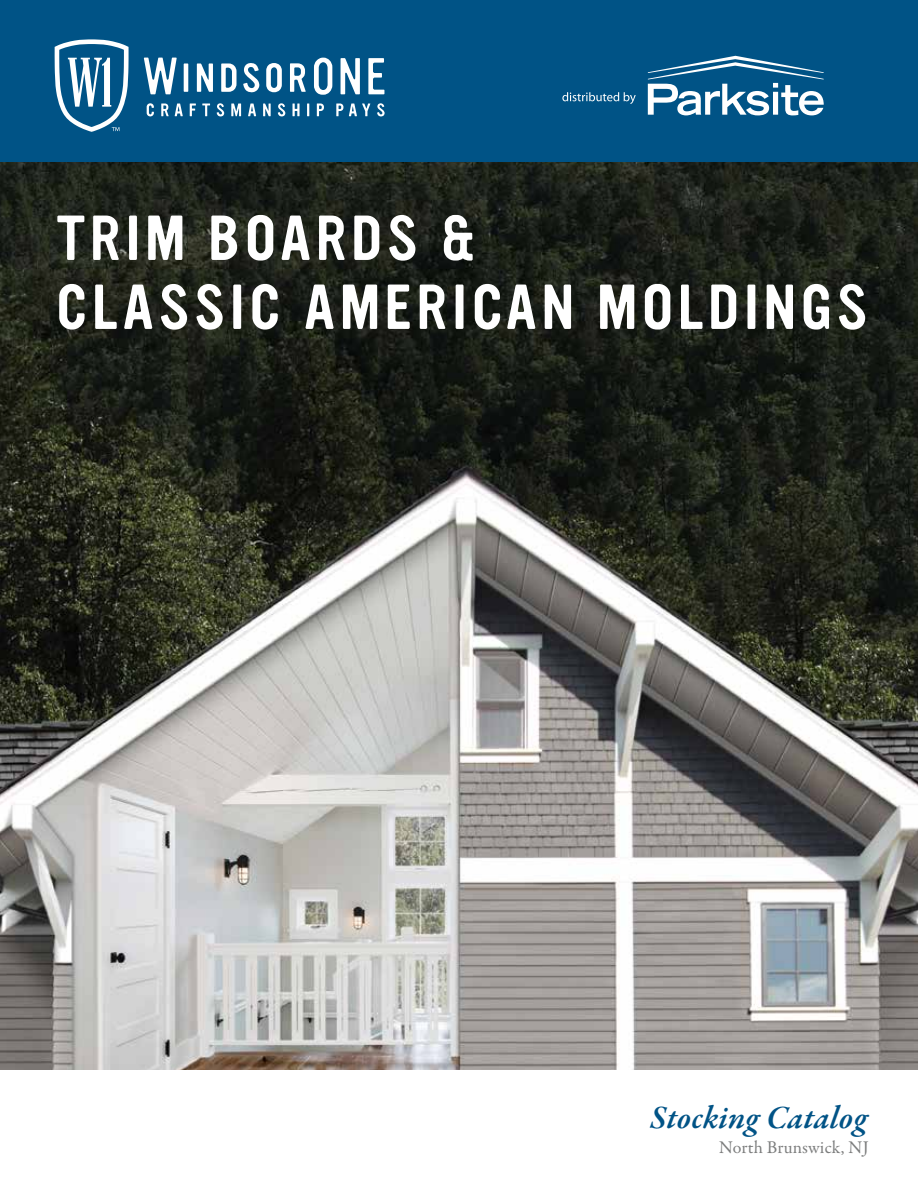
<style>
.page{position:relative;width:918px;height:1188px;background:#fff}
.page>*{position:absolute;margin:0;border:0;box-sizing:border-box;transform-origin:0 0}
.t1{font:55.5px/69px "YWFT Ultramagnetic";letter-spacing:.08em;color:#fff}
.t2{font:italic 600 33px "Garamond Premr Pro";letter-spacing:.005em;color:#005386}
.t3{font:18px "Garamond Premr Pro";letter-spacing:.005em;color:#7c7d7d}
</style>
<div class="page">
<img style="left:0;top:162px;width:918px;height:908px">
<div style="left:0;top:0;width:918px;height:162px;background:#005386"></div>
<svg style="left:147px;top:103px;width:7px;height:13px"></svg>
<svg style="left:161px;top:104px;width:8px;height:12px"></svg>
<svg style="left:175px;top:104px;width:8px;height:12px"></svg>
<svg style="left:190px;top:104px;width:6px;height:12px"></svg>
<svg style="left:202px;top:104px;width:8px;height:12px"></svg>
<svg style="left:217px;top:103px;width:7px;height:13px"></svg>
<svg style="left:231px;top:104px;width:10px;height:12px"></svg>
<svg style="left:248px;top:104px;width:8px;height:12px"></svg>
<svg style="left:263px;top:104px;width:8px;height:12px"></svg>
<svg style="left:278px;top:103px;width:7px;height:13px"></svg>
<svg style="left:293px;top:104px;width:7px;height:12px"></svg>
<svg style="left:307px;top:104px;width:2px;height:12px"></svg>
<svg style="left:317px;top:104px;width:7px;height:12px"></svg>
<svg style="left:336px;top:104px;width:7px;height:12px"></svg>
<svg style="left:349px;top:104px;width:21px;height:12px"></svg>
<svg style="left:377px;top:103px;width:8px;height:13px"></svg>
<hr style="left:184px;top:63px;width:4px;height:29px;background:#fff">
<svg style="left:197px;top:63px;width:16px;height:29px"></svg>
<svg style="left:221px;top:63px;width:16px;height:29px"></svg>
<svg style="left:290px;top:63px;width:16px;height:29px"></svg>
<svg style="left:314px;top:58px;width:18px;height:37px"></svg>
<svg style="left:144px;top:58px;width:33px;height:36px"></svg>
<svg style="left:341px;top:58px;width:19px;height:36px"></svg>
<svg style="left:243px;top:63px;width:17px;height:29px"></svg>
<svg style="left:368px;top:58px;width:16px;height:36px"></svg>
<svg style="left:266px;top:63px;width:16px;height:29px"></svg>
<svg style="left:55px;top:39px;width:74px;height:93px"></svg>
<svg style="left:648px;top:56px;width:176px;height:59px"></svg>
<svg style="left:562px;top:92px;width:74px;height:12px"></svg>
<p class="t1" style="left:56px;top:204px;width:813px">TRIM BOARDS &amp;<br>CLASSIC AMERICAN MOLDINGS</p>
<p class="t2" style="left:650px;top:1097px;width:219px">Stocking Catalog</p>
<p class="t3" style="left:719px;top:1136px;width:151px">North Brunswick, NJ</p>
</div>
